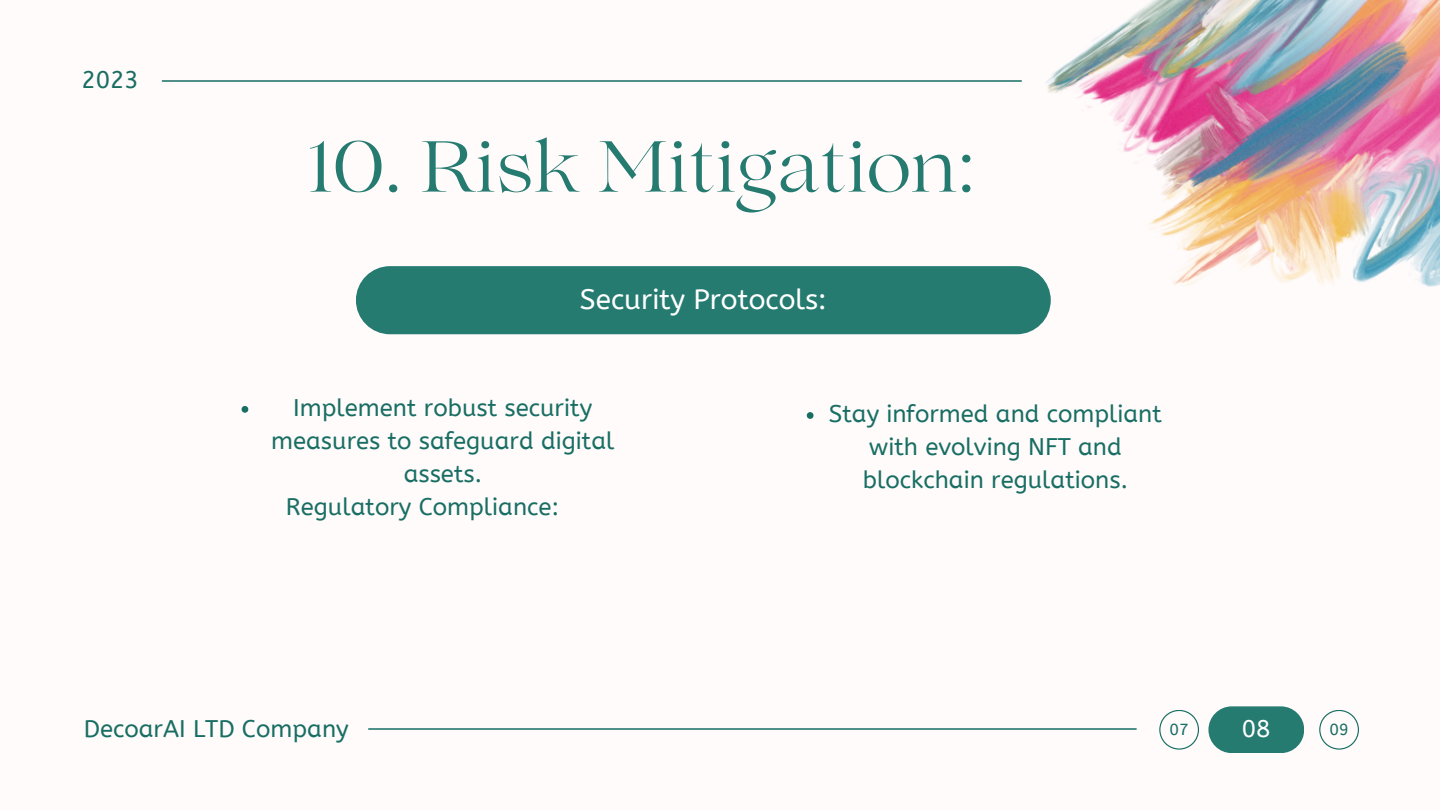
<style>
.page{position:relative;width:1440px;height:810px;background:#fffbfb}
.page>*{position:absolute;margin:0;border:0;box-sizing:border-box;transform-origin:0 0}
.t1{font:71.8px "Lovelace";color:#257b70}
.t2{font:28px "A Bee Zee";color:#fff}
.t3{font:24px/33px "A Bee Zee";color:#196e63;text-align:center}
.t4{font:24px "A Bee Zee";color:#fff}
.t5{font:16px "A Bee Zee";color:#196e63}
</style>
<div class="page">
<div style="left:1208px;top:706px;width:96px;height:47px;background:#257b70;border-radius:23px"></div>
<svg style="left:1159px;top:710px;width:40px;height:40px"></svg>
<svg style="left:1319px;top:710px;width:40px;height:40px"></svg>
<hr style="left:368px;top:728px;width:769px;height:2px;background:#196e63">
<hr style="left:162px;top:80px;width:860px;height:2px;background:#196e63">
<img style="left:1027px;top:0;width:413px;height:323px">
<svg style="left:242px;top:406px;width:6px;height:7px"></svg>
<svg style="left:807px;top:412px;width:7px;height:7px"></svg>
<div style="left:356px;top:266px;width:695px;height:68px;background:#257b70;border-radius:34px"></div>
<p class="t3" style="left:81px;top:63px;width:59px">2023</p>
<h1 class="t1" style="left:307px;top:112px;width:670px">10. Risk Mitigation:</h1>
<p class="t2" style="left:580px;top:283px;width:248px">Security Protocols:</p>
<p class="t3" style="left:293px;top:391px;width:300px">Implement robust security</p>
<p class="t3" style="left:271px;top:424px;width:345px">measures to safeguard digital</p>
<p class="t3" style="left:404px;top:457px;width:80px">assets.</p>
<p class="t3" style="left:286px;top:490px;width:274px">Regulatory Compliance:</p>
<p class="t3" style="left:829px;top:397px;width:335px">Stay informed and compliant with evolving NFT and blockchain regulations.</p>
<p class="t3" style="left:84px;top:712px;width:267px">DecoarAI LTD Company</p>
<p class="t5" style="left:1170px;top:720px;width:21px">07</p>
<p class="t5" style="left:1330px;top:720px;width:21px">09</p>
<p class="t4" style="left:1242px;top:715px;width:30px">08</p>
</div>
